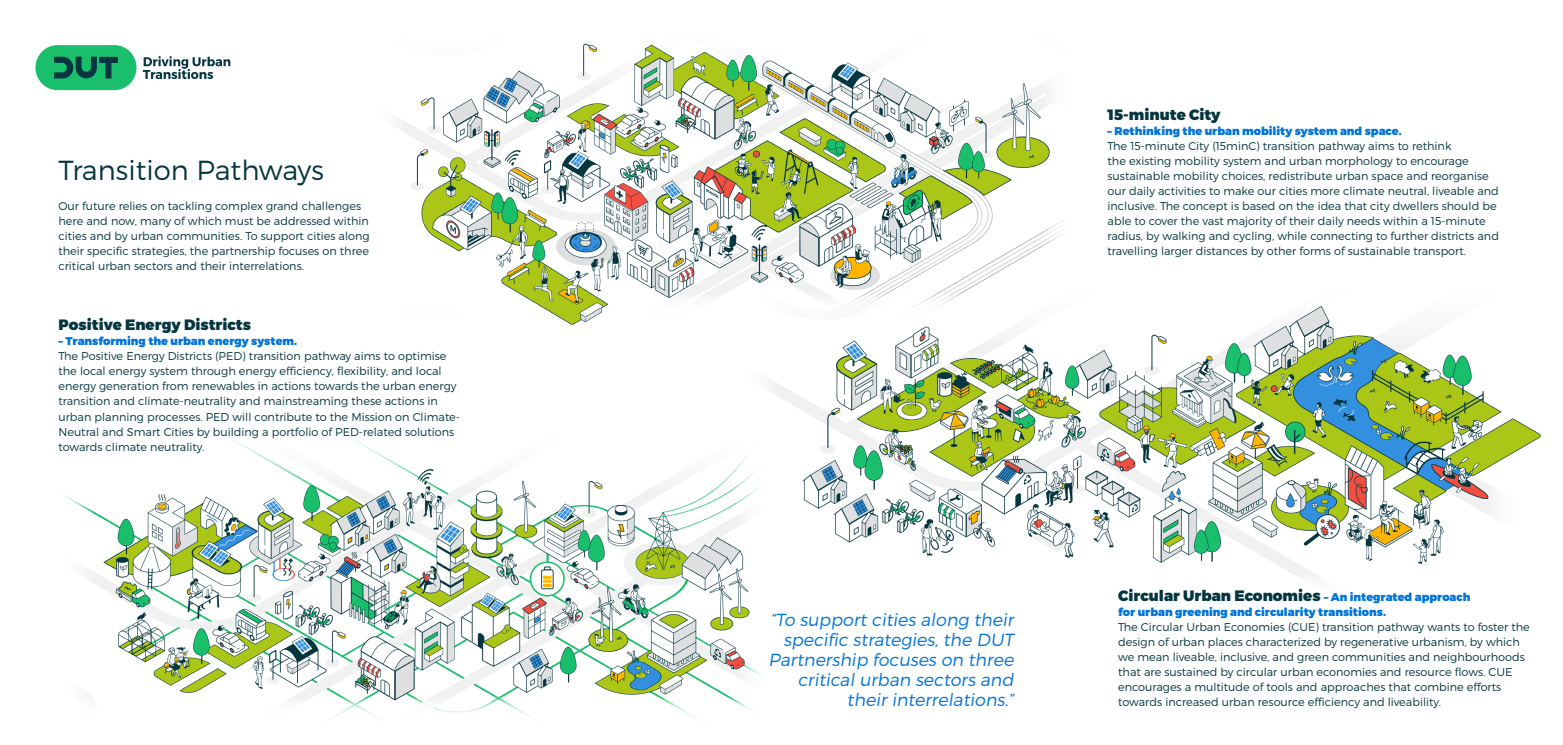
<style>
.page{position:relative;width:1563px;height:745px;background:#fff}
.page>*{position:absolute;margin:0;border:0;box-sizing:border-box;transform-origin:0 0}
.t1{font:27.5px "Trueno Lt";color:#053640}
.t2{font:17.5px/20px "Trueno Lt It";color:#0074d9;text-align:right}
.t3{font:15px "Trueno Blk";color:#053640}
.t4{font:11.25px/15px "Trueno Lt";color:#053640}
.t5{font:11.25px "Trueno Blk";color:#0074d9}
.s1{font-size:11.25px;color:#0074d9}
</style>
<div class="page">
<img style="left:399px;top:43px;width:665px;height:282px">
<img style="left:725px;top:269px;width:816px;height:308px">
<img style="left:65px;top:420px;width:786px;height:298px">
<div style="left:35px;top:45px;width:101px;height:45px;background:#1abf6b;border-radius:22px"></div>
<svg style="left:54px;top:57px;width:64px;height:21px"></svg>
<svg style="left:143px;top:56px;width:87px;height:23px"></svg>
<h2 class="t1" style="left:58px;top:153px;width:267px">Transition Pathways</h2>
<p class="t4" style="left:58px;top:198px;width:313px">Our future relies on tackling complex grand challenges here and now, many of which must be addressed within cities and by urban communities. To support cities along their specific strategies, the partnership focuses on three critical urban sectors and their interrelations.</p>
<h3 class="t3" style="left:58px;top:315px;width:194px">Positive Energy Districts</h3>
<h3 class="t5" style="left:58px;top:334px;width:240px">– Transforming the urban energy system.</h3>
<p class="t4" style="left:58px;top:348px;width:403px">The Positive Energy Districts (PED) transition pathway aims to optimise the local energy system through energy efficiency, flexibility, and local energy generation from renewables in actions towards the urban energy transition and climate-neutrality and mainstreaming these actions in urban planning processes. PED will contribute to the Mission on Climate-Neutral and Smart Cities by building a portfolio of PED-related solutions towards climate neutrality.</p>
<h3 class="t3" style="left:1107px;top:105px;width:115px">15-minute City</h3>
<h3 class="t5" style="left:1107px;top:124px;width:296px">– Rethinking the urban mobility system and space.</h3>
<p class="t4" style="left:1107px;top:138px;width:393px">The 15-minute City (15minC) transition pathway aims to rethink<br>the existing mobility system and urban morphology to encourage sustainable mobility choices, redistribute urban space and reorganise our daily activities to make our cities more climate neutral, liveable and inclusive. The concept is based on the idea that city dwellers should be able to cover the vast majority of their daily needs within a 15-minute radius, by walking and cycling, while connecting to further districts and travelling larger distances by other forms of sustainable transport.</p>
<p class="t2" style="left:768px;top:608px;width:247px">“To support cities along their specific strategies, the DUT<br>Partnership focuses on three critical urban sectors and their interrelations.”</p>
<h3 class="t3" style="left:1118px;top:585px;width:354px">Circular Urban Economies <span class="s1">– An integrated approach</span></h3>
<h3 class="t5" style="left:1118px;top:604px;width:269px">for urban greening and circularity transitions.</h3>
<p class="t4" style="left:1118px;top:618px;width:413px">The Circular Urban Economies (CUE) transition pathway wants to foster the design of urban places characterized by regenerative urbanism, by which we mean liveable, inclusive, and green communities and neighbourhoods that are sustained by circular urban economies and resource flows. CUE encourages a multitude of tools and approaches that combine efforts towards increased urban resource efficiency and liveability.</p>
</div>
